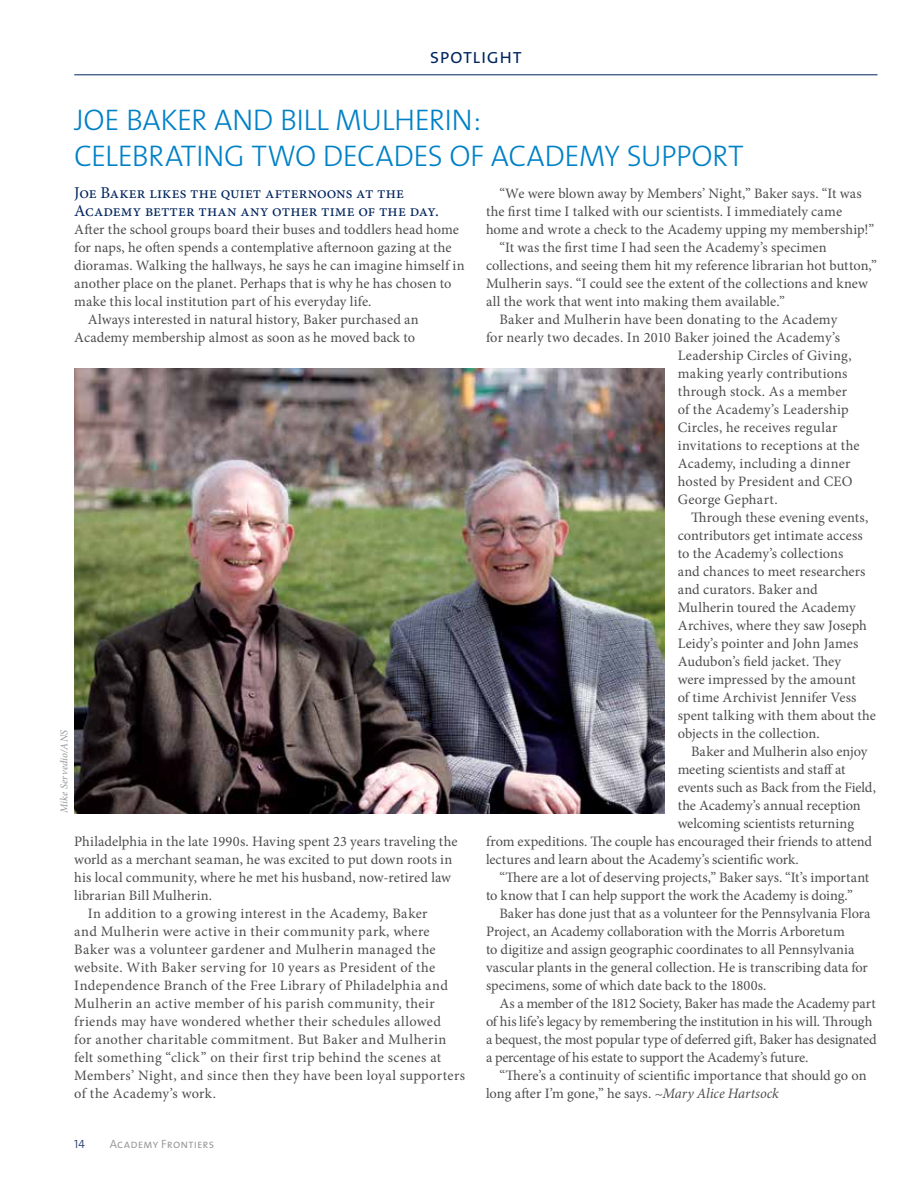
<style>
.page{position:relative;width:918px;height:1188px;background:#fff}
.page>*{position:absolute;margin:0;border:0;box-sizing:border-box;transform-origin:0 0}
.t1{font:30px/36px "The Sans Light Caps";letter-spacing:-.02em;color:#0081c6}
.t2{font:21px "The Sans Semi Light Caps";letter-spacing:.01em;color:#00245d}
.t3{font:16.5px/18px "Minion Pro";letter-spacing:.005em;color:#00245d}
.t4{font:14.4px "Minion Pro";color:#4d4d4f}
.t5{font:14.4px "Minion Pro";letter-spacing:.025em;color:#4d4d4f}
.t6{font:12px "The Sans Semi Light Caps";letter-spacing:.015em;color:#939598}
.t7{font:12px "The Sans Semi Light Caps";color:#2a4074}
.t8{font:italic 10.5px "Minion Pro";color:#939598}
.s1{font-style:italic}
</style>
<div class="page">
<hr style="left:74px;top:74px;width:804px;height:1px;background:#00245d">
<img style="left:74px;top:368px;width:590px;height:446px">
<h2 class="t2" style="left:430px;top:39px;width:93px">spotlight</h2>
<h1 class="t1" style="left:74px;top:101px;width:671px">JOE BAKER AND BILL MULHERIN:<br>CELEBRATING TWO DECADES OF ACADEMY SUPPORT</h1>
<p class="t3" style="left:74px;top:184px;width:366px">Joe Baker likes the quiet afternoons at the<br>Academy better than any other time of the day.</p>
<p class="t4" style="left:74px;top:220px;width:386px">After the school groups board their buses and toddlers head home</p>
<p class="t4" style="left:74px;top:238px;width:379px">for naps, he often spends a contemplative afternoon gazing at the</p>
<p class="t4" style="left:74px;top:256px;width:392px">dioramas. Walking the hallways, he says he can imagine himself in</p>
<p class="t4" style="left:74px;top:274px;width:379px">another place on the planet. Perhaps that is why he has chosen to</p>
<p class="t4" style="left:74px;top:292px;width:299px">make this local institution part of his everyday life.</p>
<p class="t4" style="left:88px;top:310px;width:333px">Always interested in natural history, Baker purchased an</p>
<p class="t4" style="left:74px;top:328px;width:342px">Academy membership almost as soon as he moved back to</p>
<p class="t4" style="left:499px;top:184px;width:364px">“We were blown away by Members’ Night,” Baker says. “It was</p>
<p class="t4" style="left:486px;top:202px;width:358px">the first time I talked with our scientists. I immediately came</p>
<p class="t4" style="left:486px;top:220px;width:390px">home and wrote a check to the Academy upping my membership!”</p>
<p class="t4" style="left:499px;top:238px;width:329px">“It was the first time I had seen the Academy’s specimen</p>
<p class="t4" style="left:486px;top:256px;width:393px">collections, and seeing them hit my reference librarian hot button,”</p>
<p class="t4" style="left:486px;top:274px;width:384px">Mulherin says. “I could see the extent of the collections and knew</p>
<p class="t4" style="left:486px;top:292px;width:300px">all the work that went into making them available.”</p>
<p class="t4" style="left:499px;top:310px;width:340px">Baker and Mulherin have been donating to the Academy</p>
<p class="t4" style="left:486px;top:328px;width:356px">for nearly two decades. In 2010 Baker joined the Academy’s</p>
<p class="t4" style="left:678px;top:346px;width:176px">Leadership Circles of Giving,</p>
<p class="t4" style="left:678px;top:364px;width:171px">making yearly contributions</p>
<p class="t4" style="left:678px;top:382px;width:171px">through stock. As a member</p>
<p class="t4" style="left:678px;top:400px;width:172px">of the Academy’s Leadership</p>
<p class="t4" style="left:678px;top:418px;width:161px">Circles, he receives regular</p>
<p class="t4" style="left:678px;top:436px;width:183px">invitations to receptions at the</p>
<p class="t4" style="left:678px;top:454px;width:174px">Academy, including a dinner</p>
<p class="t4" style="left:678px;top:472px;width:176px">hosted by President and CEO</p>
<p class="t4" style="left:678px;top:490px;width:101px">George Gephart.</p>
<p class="t4" style="left:691px;top:508px;width:179px">Through these evening events,</p>
<p class="t4" style="left:678px;top:526px;width:187px">contributors get intimate access</p>
<p class="t4" style="left:678px;top:544px;width:167px">to the Academy’s collections</p>
<p class="t4" style="left:678px;top:562px;width:189px">and chances to meet researchers</p>
<p class="t4" style="left:678px;top:580px;width:142px">and curators. Baker and</p>
<p class="t4" style="left:678px;top:598px;width:180px">Mulherin toured the Academy</p>
<p class="t4" style="left:678px;top:616px;width:191px">Archives, where they saw Joseph</p>
<p class="t4" style="left:678px;top:634px;width:182px">Leidy’s pointer and John James</p>
<p class="t4" style="left:678px;top:652px;width:165px">Audubon’s field jacket. They</p>
<p class="t4" style="left:678px;top:670px;width:180px">were impressed by the amount</p>
<p class="t4" style="left:678px;top:688px;width:180px">of time Archivist Jennifer Vess</p>
<p class="t4" style="left:678px;top:706px;width:200px">spent talking with them about the</p>
<p class="t4" style="left:678px;top:724px;width:144px">objects in the collection.</p>
<p class="t4" style="left:691px;top:742px;width:178px">Baker and Mulherin also enjoy</p>
<p class="t4" style="left:678px;top:760px;width:169px">meeting scientists and staff at</p>
<p class="t4" style="left:678px;top:778px;width:200px">events such as Back from the Field,</p>
<p class="t4" style="left:678px;top:796px;width:184px">the Academy’s annual reception</p>
<p class="t4" style="left:678px;top:814px;width:178px">welcoming scientists returning</p>
<p class="t4" style="left:486px;top:832px;width:388px">from expeditions. The couple has encouraged their friends to attend</p>
<p class="t4" style="left:486px;top:850px;width:314px">lectures and learn about the Academy’s scientific work.</p>
<p class="t4" style="left:499px;top:868px;width:371px">“There are a lot of deserving projects,” Baker says. “It’s important</p>
<p class="t4" style="left:486px;top:886px;width:368px">to know that I can help support the work the Academy is doing.”</p>
<p class="t4" style="left:499px;top:904px;width:373px">Baker has done just that as a volunteer for the Pennsylvania Flora</p>
<p class="t4" style="left:486px;top:922px;width:360px">Project, an Academy collaboration with the Morris Arboretum</p>
<p class="t4" style="left:486px;top:940px;width:370px">to digitize and assign geographic coordinates to all Pennsylvania</p>
<p class="t4" style="left:486px;top:958px;width:383px">vascular plants in the general collection. He is transcribing data for</p>
<p class="t4" style="left:486px;top:976px;width:282px">specimens, some of which date back to the 1800s.</p>
<p class="t4" style="left:499px;top:994px;width:378px">As a member of the 1812 Society, Baker has made the Academy part</p>
<p class="t4" style="left:486px;top:1012px;width:388px">of his life’s legacy by remembering the institution in his will. Through</p>
<p class="t4" style="left:486px;top:1030px;width:392px">a bequest, the most popular type of deferred gift, Baker has designated</p>
<p class="t4" style="left:486px;top:1048px;width:324px">a percentage of his estate to support the Academy’s future.</p>
<p class="t4" style="left:499px;top:1066px;width:369px">“There’s a continuity of scientific importance that should go on</p>
<p class="t4" style="left:486px;top:1084px;width:295px">long after I’m gone,” he says. <span class="s1">~Mary Alice Hartsock</span></p>
<p class="t8" style="left:57px;top:813px;width:85px;rotate:-90deg">Mike Servedio/ANS</p>
<p class="t4" style="left:74px;top:832px;width:385px">Philadelphia in the late 1990s. Having spent 23 years traveling the</p>
<p class="t4" style="left:74px;top:850px;width:380px">world as a merchant seaman, he was excited to put down roots in</p>
<p class="t4" style="left:74px;top:868px;width:378px">his local community, where he met his husband, now-retired law</p>
<p class="t4" style="left:74px;top:886px;width:139px">librarian Bill Mulherin.</p>
<p class="t4" style="left:88px;top:904px;width:341px">In addition to a growing interest in the Academy, Baker</p>
<p class="t4" style="left:74px;top:922px;width:357px">and Mulherin were active in their community park, where</p>
<p class="t4" style="left:74px;top:940px;width:363px">Baker was a volunteer gardener and Mulherin managed the</p>
<p class="t5" style="left:74px;top:958px;width:362px">website. With Baker serving for 10 years as President of the</p>
<p class="t4" style="left:74px;top:976px;width:375px">Independence Branch of the Free Library of Philadelphia and</p>
<p class="t4" style="left:74px;top:994px;width:362px">Mulherin an active member of his parish community, their</p>
<p class="t4" style="left:74px;top:1012px;width:368px">friends may have wondered whether their schedules allowed</p>
<p class="t4" style="left:74px;top:1030px;width:374px">for another charitable commitment. But Baker and Mulherin</p>
<p class="t4" style="left:74px;top:1048px;width:369px">felt something “click” on their first trip behind the scenes at</p>
<p class="t4" style="left:74px;top:1066px;width:392px">Members’ Night, and since then they have been loyal supporters</p>
<p class="t4" style="left:74px;top:1084px;width:143px">of the Academy’s work.</p>
<p class="t7" style="left:74px;top:1134px;width:12px">14</p>
<p class="t6" style="left:110px;top:1134px;width:106px">Academy Frontiers</p>
</div>
